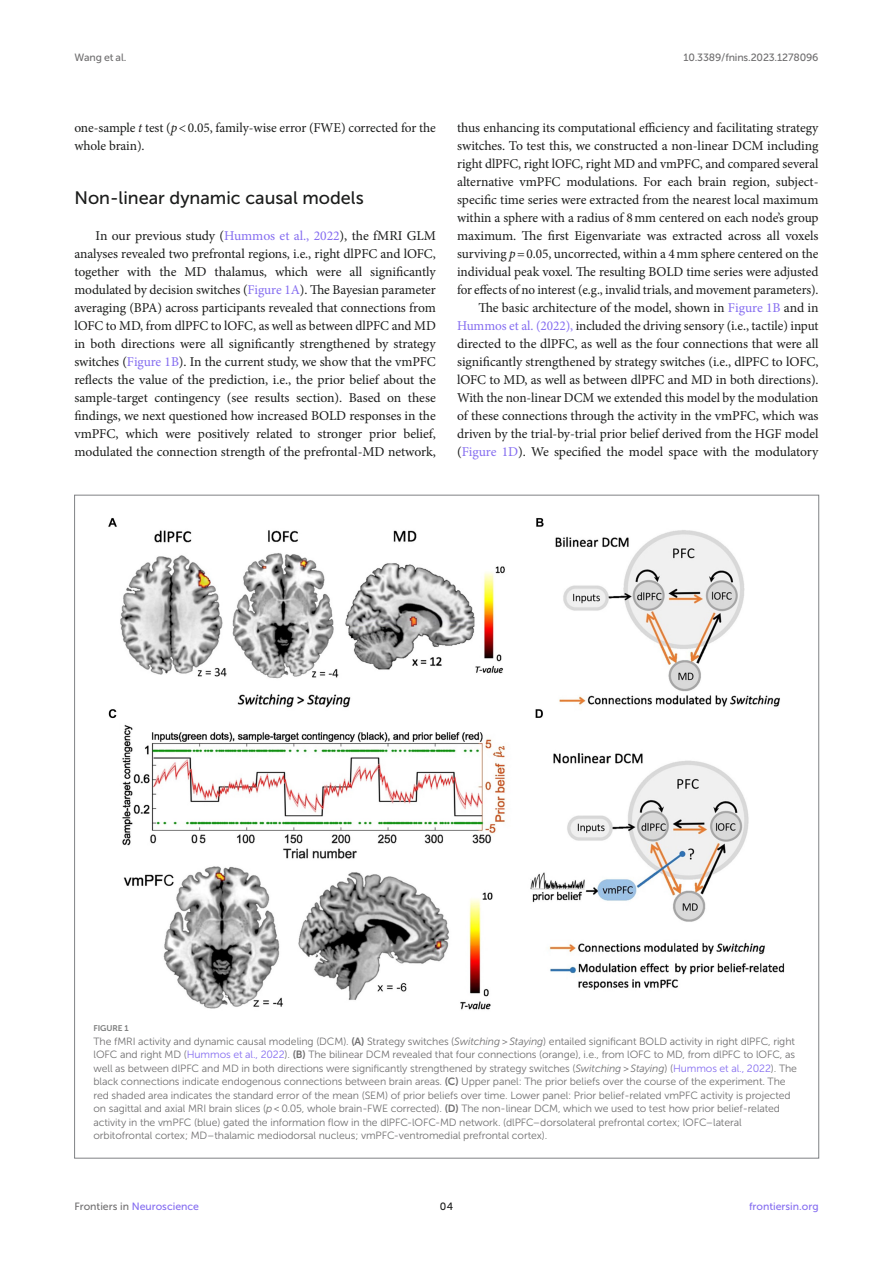
<style>
.page{position:relative;width:893px;height:1263px;background:#fff}
.page>*{position:absolute;margin:0;border:0;box-sizing:border-box;transform-origin:0 0}
.HEAD_2{font:18px "Museo Sans 500";color:#1b1c1b}
.TEXT_FLUSH{font:13.5px/18px "Minion Pro";letter-spacing:-.005em;color:#1b1c1b;text-align:justify}
.TEXT{font:13.5px/18px "Minion Pro";letter-spacing:-.005em;color:#1b1c1b}
.FIG_LEG{font:10.5px/13.5px "Museo Sans 300";letter-spacing:-.01em;color:#706f70}
.t1{font:10.5px "Museo Sans 500";color:#856df0}
.t2{font:10.5px "Museo Sans 500";letter-spacing:-.015em;color:#706f70}
.t3{font:10.5px "Museo Sans 500";color:#1b1c1b}
.FIG_HD{font:8.25px "Museo Sans 700";letter-spacing:-.01em;color:#7e7f7f}
.s1{font-style:italic}
.s2{color:#856df0}
.s3{font-family:"Museo Sans 700"}
.s4{color:#706f70}
</style>
<div class="page">
<img style="left:108px;top:518px;width:677px;height:492px">
<p class="t2" style="left:74px;top:51px;width:53px">Wang et al.</p>
<p class="t2" style="left:683px;top:51px;width:137px">10.3389/fnins.2023.1278096</p>
<p class="TEXT" style="left:74px;top:119px;width:363px">one-sample <span class="s1">t</span> test (<span class="s1">p</span>&lt;0.05, family-wise error (FWE) corrected for the whole brain).</p>
<p class="HEAD_2" style="left:74px;top:188px;width:291px">Non-linear dynamic causal models</p>
<p class="TEXT_FLUSH" style="left:74px;top:227px;width:363px;text-indent:21px">In our previous study (<span class="s2">Hummos et al., 2022</span>), the fMRI GLM analyses revealed two prefrontal regions, i.e., right dlPFC and lOFC, together with the MD thalamus, which were all significantly modulated by decision switches (<span class="s2">Figure 1A</span>). The Bayesian parameter averaging (BPA) across participants revealed that connections from lOFC to MD, from dlPFC to lOFC, as well as between dlPFC and MD in both directions were all significantly strengthened by strategy switches (<span class="s2">Figure 1B</span>). In the current study, we show that the vmPFC reflects the value of the prediction, i.e., the prior belief about the sample-target contingency (see results section). Based on these findings, we next questioned how increased BOLD responses in the vmPFC, which were positively related to stronger prior belief, modulated the connection strength of the prefrontal-MD network,</p>
<p class="TEXT_FLUSH" style="left:457px;top:119px;width:363px">thus enhancing its computational efficiency and facilitating strategy switches. To test this, we constructed a non-linear DCM including right dlPFC, right lOFC, right MD and vmPFC, and compared several alternative vmPFC modulations. For each brain region, subject&shy;specific time series were extracted from the nearest local maximum within a sphere with a radius of 8mm centered on each node’s group maximum. The first Eigenvariate was extracted across all voxels surviving <span class="s1">p</span>=0.05, uncorrected, within a 4mm sphere centered on the individual peak voxel. The resulting BOLD time series were adjusted for effects of no interest (e.g., invalid trials, and movement parameters).</p>
<p class="TEXT" style="left:457px;top:299px;width:363px;text-align:justify;text-indent:21px">The basic architecture of the model, shown in <span class="s2">Figure 1B</span> and in <span class="s2">Hummos et al. (2022),</span> included the driving sensory (i.e., tactile) input directed to the dlPFC, as well as the four connections that were all significantly strengthened by strategy switches (i.e., dlPFC to lOFC, lOFC to MD, as well as between dlPFC and MD in both directions).<br>With the non-linear DCM we extended this model by the modulation of these connections through the activity in the vmPFC, which was driven by the trial-by-trial prior belief derived from the HGF model (<span class="s2">Figure 1D</span>). We specified the model space with the modulatory</p>
<p class="FIG_HD" style="left:94px;top:1024px;width:37px">FIGURE 1</p>
<p class="FIG_LEG" style="left:94px;top:1034px;width:705px">The fMRI activity and dynamic causal modeling (DCM). <span class="s3">(A)</span> Strategy switches (<span class="s1">Switching &gt; Staying</span>) entailed significant BOLD activity in right dlPFC, right lOFC and right MD (<span class="s2">Hummos et al., 2022</span>). <span class="s3">(B)</span> The bilinear DCM revealed that four connections (orange), i.e., from lOFC to MD, from dlPFC to lOFC, as well as between dlPFC and MD in both directions were significantly strengthened by strategy switches (<span class="s1">Switching</span> &gt; <span class="s1">Staying</span>) (<span class="s2">Hummos et al., 2022</span>). The black connections indicate endogenous connections between brain areas. <span class="s3">(C)</span> Upper panel: The prior beliefs over the course of the experiment. The red shaded area indicates the standard error of the mean (SEM) of prior beliefs over time. Lower panel: Prior belief-related vmPFC activity is projected on sagittal and axial MRI brain slices (<span class="s1">p</span> &lt; 0.05, whole brain-FWE corrected). <span class="s3">(D)</span> The non-linear DCM, which we used to test how prior belief-related activity in the vmPFC (blue) gated the information flow in the dlPFC-lOFC-MD network. (dlPFC–dorsolateral prefrontal cortex; lOFC–lateral orbitofrontal cortex; MD–thalamic mediodorsal nucleus; vmPFC-ventromedial prefrontal cortex).</p>
<p class="t1" style="left:74px;top:1200px;width:126px"><span class="s4">Frontiers in</span> Neuroscience</p>
<p class="t3" style="left:440px;top:1200px;width:15px">04</p>
<p class="t1" style="left:749px;top:1200px;width:71px">frontiersin.org</p>
</div>
